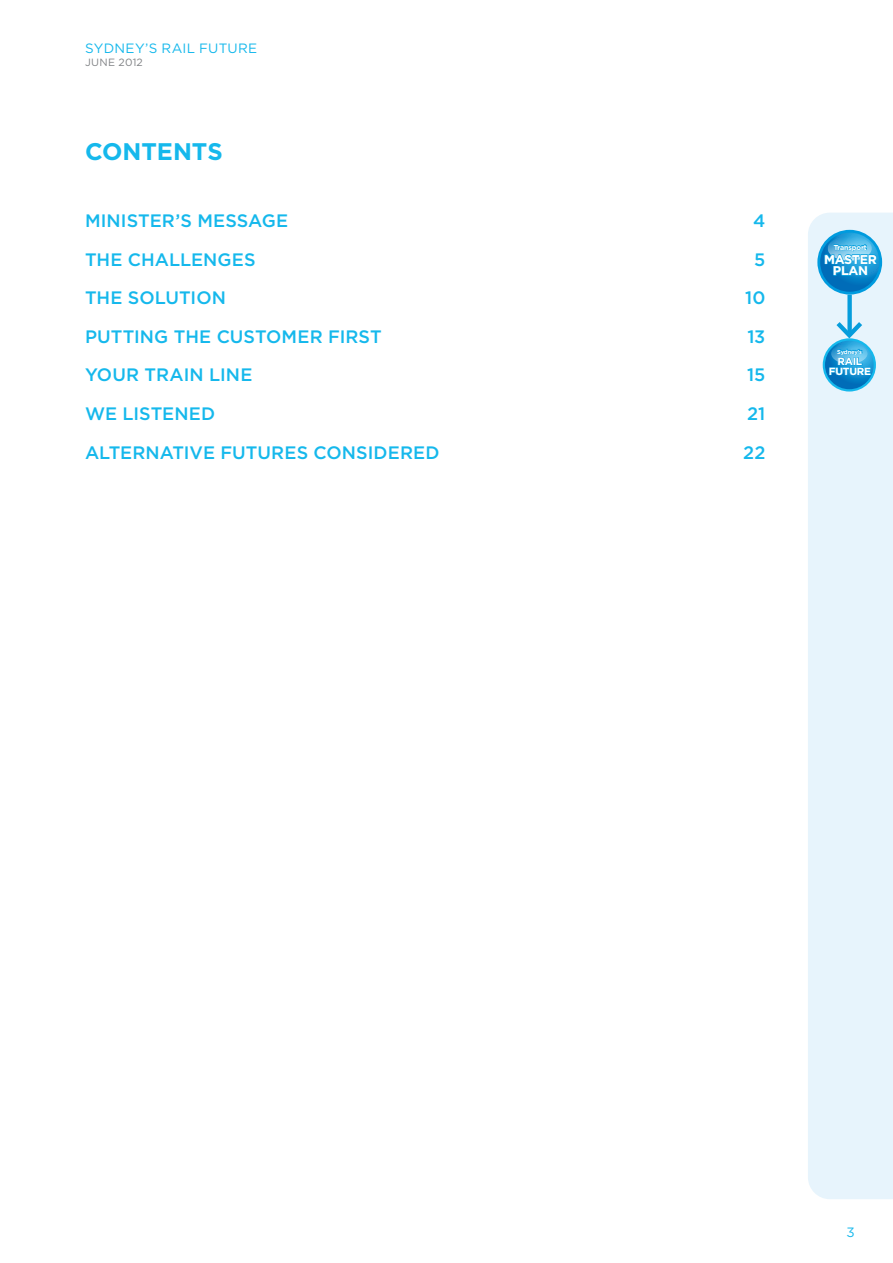
<style>
.page{position:relative;width:893px;height:1263px;background:#fff}
.page>*{position:absolute;margin:0;border:0;box-sizing:border-box;transform-origin:0 0}
.Section_Heading{font:700 24px "Gotham";letter-spacing:-.01em;color:#15b8ec}
.TOC_H1{font:500 18px "Gotham";color:#15b8ec}
.t1{font:13.5px "Gotham";letter-spacing:.02em;color:#15b8ec}
.t2{font:700 12.6px/11.9px "Gotham";letter-spacing:-.03em;color:#fff;text-align:center}
.t3{font:10.5px "Gotham";letter-spacing:.03em;color:#808285}
.t4{font:700 10.35px/9.8px "Gotham";letter-spacing:-.025em;color:#fff;text-align:center}
.t5{font:700 7.05px "Gotham";letter-spacing:-.03em;color:#fff}
.t6{font:700 5.85px "Gotham";letter-spacing:-.04em;color:#fff}
</style>
<div class="page">
<div style="left:808px;top:213px;width:85px;height:986px;background:#e7f4fc"></div>
<div style="left:847px;top:295px;width:5px;height:40px;background:#069ddc"></div>
<svg style="left:819px;top:231px;width:62px;height:62px;background:#3ca6da"></svg>
<svg style="left:824px;top:339px;width:51px;height:51px"></svg>
<div style="left:823px;top:338px;width:53px;height:53px;border:2px solid #15b8ec;border-radius:50%"></div>
<svg style="left:829px;top:317px;width:42px;height:59px;background:#61bce6"></svg>
<p class="t1" style="left:85px;top:40px;width:174px">SYDNEY’S RAIL FUTURE</p>
<p class="t3" style="left:85px;top:55px;width:59px">JUNE 2012</p>
<p class="Section_Heading" style="left:85px;top:135px;width:139px">CONTENTS</p>
<p class="TOC_H1" style="left:85px;top:209px;width:205px">MINISTER’S MESSAGE</p>
<p class="TOC_H1" style="left:753px;top:209px;width:14px">4</p>
<p class="TOC_H1" style="left:85px;top:247px;width:172px">THE CHALLENGES</p>
<p class="TOC_H1" style="left:754px;top:247px;width:13px">5</p>
<p class="TOC_H1" style="left:85px;top:286px;width:142px">THE SOLUTION</p>
<p class="TOC_H1" style="left:745px;top:286px;width:22px">10</p>
<p class="TOC_H1" style="left:85px;top:325px;width:298px">PUTTING THE CUSTOMER FIRST</p>
<p class="TOC_H1" style="left:747px;top:325px;width:20px">13</p>
<p class="TOC_H1" style="left:85px;top:363px;width:169px">YOUR TRAIN LINE</p>
<p class="TOC_H1" style="left:747px;top:363px;width:20px">15</p>
<p class="TOC_H1" style="left:85px;top:402px;width:132px">WE LISTENED</p>
<p class="TOC_H1" style="left:747px;top:402px;width:20px">21</p>
<p class="TOC_H1" style="left:85px;top:441px;width:356px">ALTERNATIVE FUTURES CONSIDERED</p>
<p class="TOC_H1" style="left:743px;top:441px;width:24px">22</p>
<p class="t5" style="left:834px;top:242px;width:35px">Transport</p>
<p class="t2" style="left:824px;top:253px;width:54px">MASTER<br>PLAN</p>
<p class="t6" style="left:837px;top:348px;width:26px">Sydney’s</p>
<p class="t4" style="left:829px;top:356px;width:44px">RAIL<br>FUTURE</p>
<p class="t1" style="left:846px;top:1223px;width:10px">3</p>
</div>
